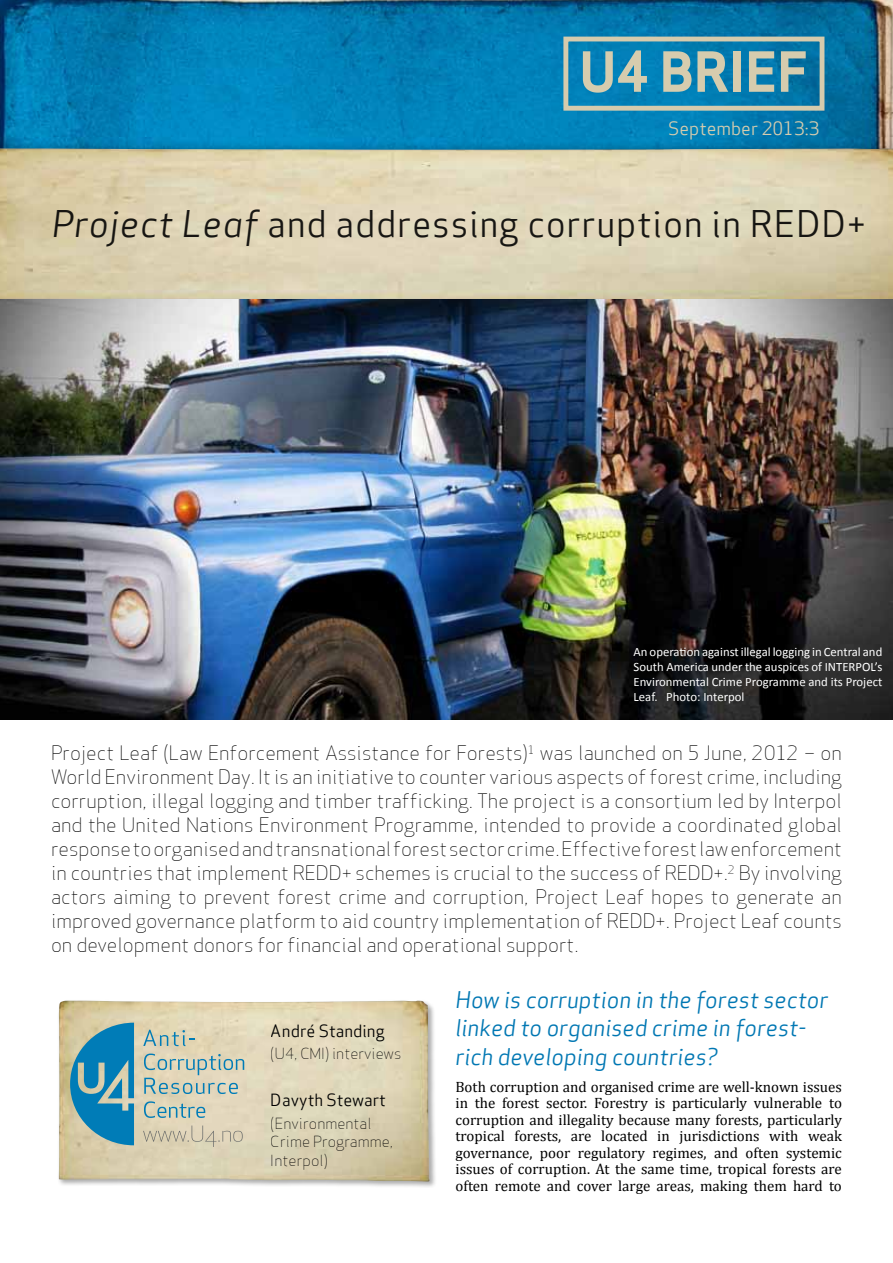
<style>
.page{position:relative;width:893px;height:1263px;background:#fff}
.page>*{position:absolute;margin:0;border:0;box-sizing:border-box;transform-origin:0 0}
.t1{font:54px "Apex Sans Bold T";color:#d6ccae}
.t2{font:36px "Apex Sans Book T";letter-spacing:.02em;color:#000}
.t3{font:22.5px/28.5px "Apex Sans Book Italic T";color:#0077b3}
.t4{font:19.5px/24px "Apex Sans Light T";color:#000;text-align:justify}
.t5{font:18px "Apex Sans Book T";color:#d6ccae}
.t6{font:16.5px "Apex Sans Book T";color:#000}
.t7{font:15px/16.5px "Cambria";color:#000;text-align:justify}
.t8{font:15px/18px "Apex Sans Light T";color:#000}
.t9{font:12.75px/15px "Calibri";color:#fff;text-align:justify}
.s1{font-family:"Apex Sans Book Italic T"}
</style>
<div class="page">
<img style="left:0;top:0;width:893px;height:136px">
<img style="left:0;top:136px;width:893px;height:12px">
<img style="left:0;top:148px;width:893px;height:572px">
<div style="left:563px;top:37px;width:261px;height:74px;border:5px solid #d6cbad"></div>
<div style="left:57px;top:999px;width:380px;height:190px;background:#000;opacity:.33"></div>
<img style="left:59px;top:1001px;width:371px;height:180px">
<svg style="left:70px;top:1023px;width:64px;height:122px;background:#4996b1"></svg>
<svg style="left:143px;top:1030px;width:52px;height:16px"></svg>
<svg style="left:144px;top:1053px;width:100px;height:41px;background:#bcc7b9"></svg>
<svg style="left:144px;top:1101px;width:61px;height:17px"></svg>
<svg style="left:143px;top:1125px;width:100px;height:22px;background:#d4cab1"></svg>
<h1 class="t1" style="left:579px;top:37px;width:230px">U4 BRIEF</h1>
<p class="t5" style="left:668px;top:116px;width:153px">September 2013:3</p>
<h2 class="t2" style="left:51px;top:200px;width:816px"><span class="s1">Project Leaf</span> and addressing corruption in REDD+</h2>
<p class="t9" style="left:634px;top:643px;width:250px">An operation against illegal logging in Central and South America under the auspices of INTERPOL’s Environmental Crime Programme and its Project Leaf. Photo: Interpol</p>
<p class="t4" style="left:51px;top:741px;width:792px">Project Leaf (Law Enforcement Assistance for Forests)<sup>1</sup> was launched on 5 June, 2012 – on World Environment Day. It is an initiative to counter various aspects of forest crime, including corruption, illegal logging and timber trafficking. The project is a consortium led by Interpol and the United Nations Environment Programme, intended to provide a coordinated global response to organised and transnational forest sector crime. Effective forest law enforcement in countries that implement REDD+ schemes is crucial to the success of REDD+.<sup>2</sup> By involving actors aiming to prevent forest crime and corruption, Project Leaf hopes to generate an improved governance platform to aid country implementation of REDD+. Project Leaf counts on development donors for financial and operational support.</p>
<p class="t3" style="left:455px;top:985px;width:374px">How is corruption in the forest sector linked to organised crime in forest&shy;rich developing countries?</p>
<p class="t7" style="left:455px;top:1078px;width:388px">Both corruption and organised crime are well-known issues in the forest sector. Forestry is particularly vulnerable to corruption and illegality because many forests, particularly tropical forests, are located in jurisdictions with weak governance, poor regulatory regimes, and often systemic issues of corruption. At the same time, tropical forests are often remote and cover large areas, making them hard to</p>
<p class="t6" style="left:271px;top:1020px;width:115px">André Standing</p>
<p class="t8" style="left:271px;top:1044px;width:132px">(U4, CMI) interviews</p>
<p class="t6" style="left:271px;top:1090px;width:117px">Davyth Stewart</p>
<p class="t8" style="left:271px;top:1114px;width:124px">(Environmental<br>Crime Programme,</p>
<p class="t8" style="left:271px;top:1151px;width:58px">Interpol)</p>
</div>
